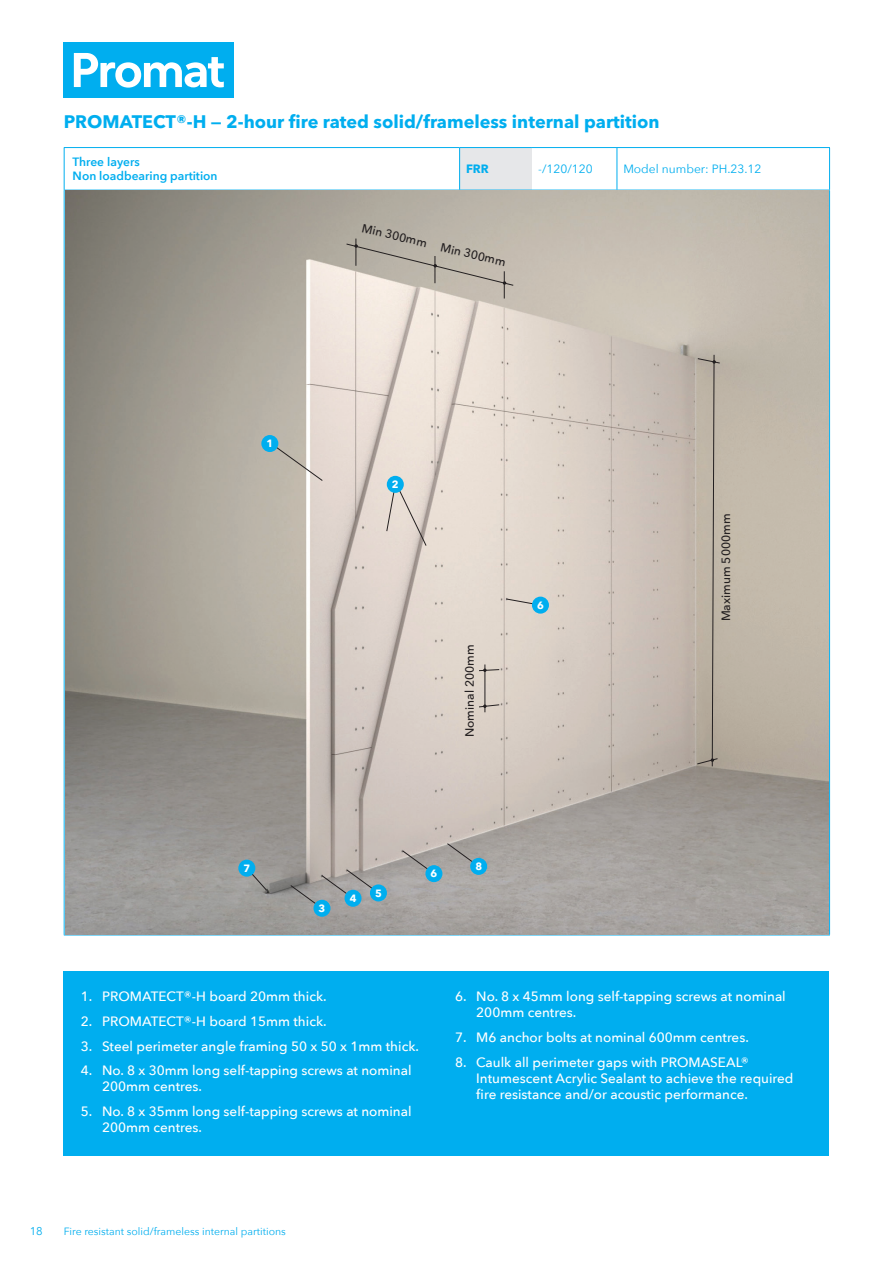
<style>
.page{position:relative;width:893px;height:1263px;background:#fff}
.page>*{position:absolute;margin:0;border:0;box-sizing:border-box;transform-origin:0 0}
.t1{font:700 18px "Avenir Next W1 G";color:#00aeef}
.t2{font:500 13.5px/16.2px "Avenir Next";color:#fff}
.t3{font:500 12px "Avenir Next";color:#231f20}
.t4{font:600 12px/14.4px "Avenir Next";color:#00aeef}
.t5{font:12px "Avenir Next";color:#00aeef}
.t6{font:700 12px "Avenir Next W1 G";color:#00aeef}
.t7{font:11.25px "Avenir Next";color:#00aeef}
.t8{font:10.5px "Avenir Next";color:#00aeef}
.t9{font:700 10.5px "Avenir Next W1 G";color:#fff}
</style>
<div class="page">
<div style="left:64px;top:43px;width:170px;height:55px;background:#00aeef"></div>
<svg style="left:74px;top:53px;width:150px;height:35px"></svg>
<div style="left:460px;top:148px;width:72px;height:42px;background:#e6e7e9"></div>
<hr style="left:617px;top:148px;width:1px;height:42px;background:#00aeef">
<hr style="left:829px;top:148px;width:1px;height:42px;background:#00aeef">
<hr style="left:829px;top:190px;width:1px;height:744px;background:#00aeef">
<hr style="left:64px;top:147px;width:396px;height:1px;background:#00aeef">
<hr style="left:460px;top:147px;width:72px;height:1px;background:#00aeef">
<hr style="left:532px;top:147px;width:85px;height:1px;background:#00aeef">
<hr style="left:617px;top:147px;width:213px;height:1px;background:#00aeef">
<hr style="left:617px;top:190px;width:213px;height:1px;background:#00aeef">
<hr style="left:64px;top:934px;width:396px;height:1px;background:#00aeef">
<hr style="left:617px;top:934px;width:213px;height:1px;background:#00aeef">
<hr style="left:64px;top:148px;width:1px;height:42px;background:#00aeef">
<hr style="left:459px;top:148px;width:1px;height:42px;background:#00aeef">
<hr style="left:64px;top:190px;width:1px;height:744px;background:#00aeef">
<img style="left:65px;top:190px;width:763px;height:745px">
<div style="left:64px;top:971px;width:765px;height:184px;background:#00aeef"></div>
<svg style="left:290px;top:870px;width:89px;height:39px;background:#9d9a97"></svg>
<svg style="left:402px;top:850px;width:32px;height:24px"></svg>
<svg style="left:447px;top:843px;width:32px;height:24px"></svg>
<svg style="left:246px;top:868px;width:21px;height:23px"></svg>
<svg style="left:386px;top:484px;width:41px;height:62px;background:#dacfc7"></svg>
<svg style="left:271px;top:443px;width:52px;height:38px;background:#c7c0b6"></svg>
<svg style="left:506px;top:598px;width:30px;height:7px"></svg>
<div style="left:344px;top:890px;width:18px;height:17px;background:#00aeef;border-radius:50%"></div>
<div style="left:370px;top:884px;width:17px;height:17px;background:#00aeef;border-radius:50%"></div>
<div style="left:313px;top:900px;width:17px;height:17px;background:#00aeef;border-radius:50%"></div>
<div style="left:425px;top:865px;width:17px;height:17px;background:#00aeef;border-radius:50%"></div>
<div style="left:470px;top:858px;width:17px;height:17px;background:#00aeef;border-radius:50%"></div>
<div style="left:238px;top:860px;width:17px;height:17px;background:#00aeef;border-radius:50%"></div>
<div style="left:387px;top:476px;width:17px;height:17px;background:#00aeef;border-radius:50%"></div>
<div style="left:261px;top:435px;width:17px;height:17px;background:#00aeef;border-radius:50%"></div>
<div style="left:532px;top:597px;width:17px;height:17px;background:#00aeef;border-radius:50%"></div>
<hr style="left:485px;top:664px;width:1px;height:48px;background:#231f20">
<svg style="left:478px;top:704px;width:22px;height:4px"></svg>
<svg style="left:478px;top:668px;width:22px;height:4px"></svg>
<svg style="left:696px;top:354px;width:25px;height:413px;background:#b4ab9d"></svg>
<svg style="left:346px;top:239px;width:168px;height:59px;background:#c2bbb0"></svg>
<h1 class="t1" style="left:64px;top:111px;width:597px">PROMATECT®-H — 2-hour fire rated solid/frameless internal partition</h1>
<p class="t4" style="left:73px;top:154px;width:146px">Three layers<br>Non loadbearing partition</p>
<p class="t6" style="left:466px;top:162px;width:24px">FRR</p>
<p class="t5" style="left:538px;top:159px;width:56px">-/120/120</p>
<p class="t5" style="left:623px;top:159px;width:140px">Model number: PH.23.12</p>
<p class="t3" style="left:364px;top:218px;width:68px;rotate:13deg">Min 300mm</p>
<p class="t3" style="left:443px;top:237px;width:68px;rotate:13deg">Min 300mm</p>
<p class="t9" style="left:267px;top:437px;width:8px">1</p>
<p class="t9" style="left:392px;top:478px;width:8px">2</p>
<p class="t3" style="left:459px;top:737px;width:94px;rotate:-90deg">Nominal 200mm</p>
<p class="t9" style="left:243px;top:862px;width:8px">7</p>
<p class="t9" style="left:475px;top:860px;width:8px">8</p>
<p class="t9" style="left:431px;top:867px;width:8px">6</p>
<p class="t9" style="left:319px;top:902px;width:8px">3</p>
<p class="t9" style="left:350px;top:892px;width:8px">4</p>
<p class="t9" style="left:375px;top:886px;width:8px">5</p>
<p class="t9" style="left:537px;top:599px;width:8px">6</p>
<p class="t3" style="left:716px;top:621px;width:109px;rotate:-90deg">Maximum 5000mm</p>
<p class="t2" style="left:81px;top:988px;width:247px">1. PROMATECT®-H board 20mm thick.</p>
<p class="t2" style="left:81px;top:1012px;width:247px">2. PROMATECT®-H board 15mm thick.</p>
<p class="t2" style="left:81px;top:1037px;width:340px">3. Steel perimeter angle framing 50 x 50 x 1mm thick.</p>
<p class="t2" style="left:102px;top:1062px;width:311px;text-indent:-21px">4. No. 8 x 30mm long self-tapping screws at nominal<br>200mm centres.</p>
<p class="t2" style="left:102px;top:1103px;width:311px;text-indent:-21px">5. No. 8 x 35mm long self-tapping screws at nominal<br>200mm centres.</p>
<p class="t2" style="left:476px;top:988px;width:311px;text-indent:-21px">6. No. 8 x 45mm long self-tapping screws at nominal<br>200mm centres.</p>
<p class="t2" style="left:455px;top:1029px;width:295px">7. M6 anchor bolts at nominal 600mm centres.</p>
<p class="t2" style="left:476px;top:1053px;width:319px;text-indent:-21px">8. Caulk all perimeter gaps with PROMASEAL®<br>Intumescent Acrylic Sealant to achieve the required fire resistance and/or acoustic performance.</p>
<p class="t7" style="left:30px;top:1222px;width:15px">18</p>
<p class="t8" style="left:64px;top:1223px;width:224px">Fire resistant solid/frameless internal partitions</p>
</div>
